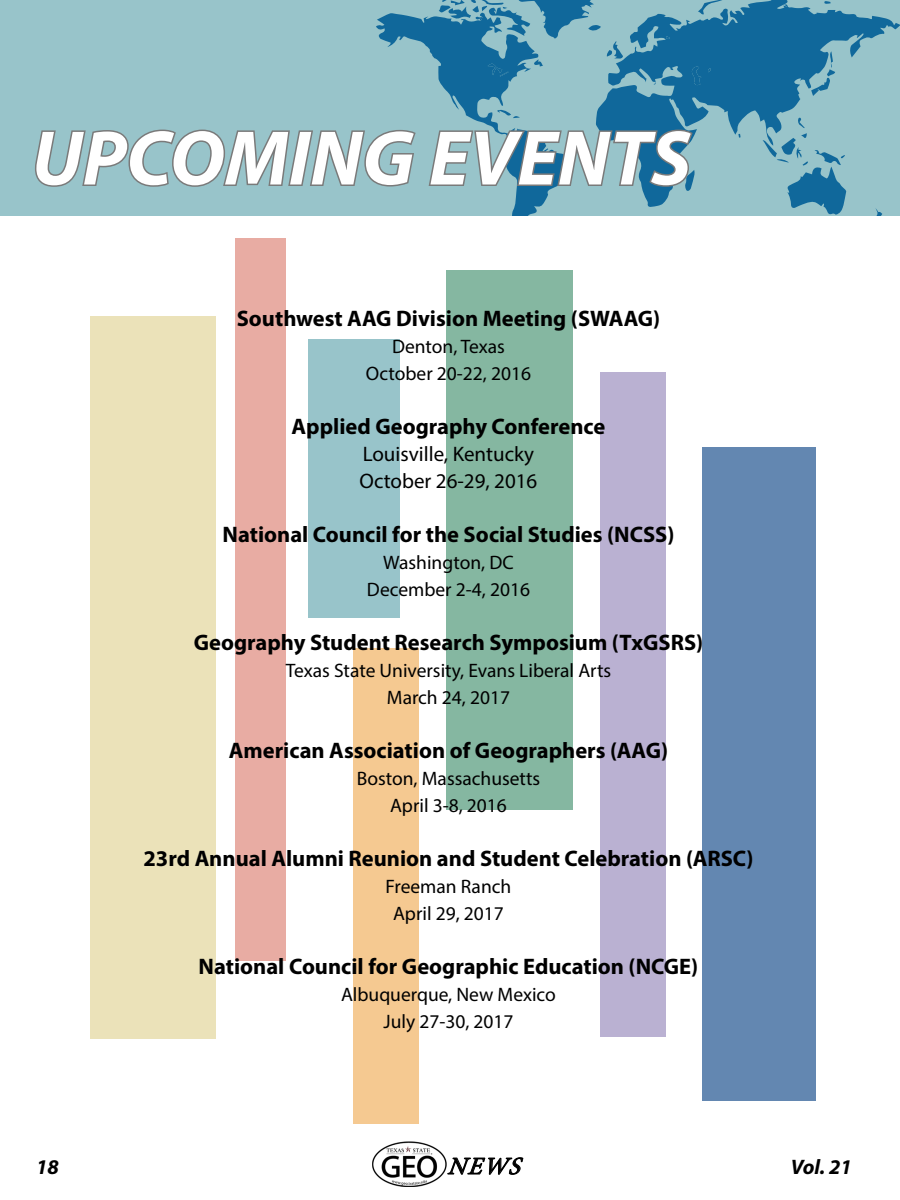
<style>
.page{position:relative;width:900px;height:1200px;background:#fff}
.page>*{position:absolute;margin:0;border:0;box-sizing:border-box;transform-origin:0 0}
.t1{font:italic 700 78px "Myriad Pro";color:#fff}
.t2{font:italic 24.6px "Minion Pro";color:#000}
.t3{font:700 22.5px "Myriad Pro";color:#000}
.t4{font:21px "Myriad Pro";color:#000}
.t5{font:italic 700 21px "Myriad Pro";color:#000}
.t6{font:19.5px "Myriad Pro";color:#000}
</style>
<div class="page">
<img style="left:372px;top:1141px;width:75px;height:46px">
<svg style="left:402px;top:1142px;width:13px;height:14px"></svg>
<svg style="left:447px;top:1157px;width:77px;height:18px"></svg>
<div style="left:0;top:0;width:900px;height:216px;background:#98c4ca"></div>
<svg style="left:722px;top:0;width:178px;height:207px;background:#609eb6"></svg>
<svg style="left:875px;top:208px;width:7px;height:8px"></svg>
<svg style="left:811px;top:51px;width:24px;height:45px"></svg>
<svg style="left:824px;top:1px;width:7px;height:3px"></svg>
<svg style="left:738px;top:134px;width:3px;height:4px"></svg>
<svg style="left:763px;top:118px;width:83px;height:97px;background:#70a9bc"></svg>
<svg style="left:33px;top:0;width:689px;height:216px;background:#7fafbc"></svg>
<div style="left:90px;top:316px;width:126px;height:724px;background:#ebe2b9"></div>
<div style="left:446px;top:271px;width:126px;height:539px;background:#85b7a1"></div>
<div style="left:600px;top:372px;width:65px;height:664px;background:#bab1d2"></div>
<div style="left:354px;top:648px;width:65px;height:476px;background:#f5c991"></div>
<div style="left:308px;top:339px;width:91px;height:279px;background:#98c4ca"></div>
<div style="left:702px;top:447px;width:114px;height:654px;background:#6387b1"></div>
<div style="left:236px;top:238px;width:50px;height:724px;background:#e8aca3"></div>
<p class="t1" style="left:32px;top:108px;width:661px">UPCOMING EVENTS</p>
<p class="t3" style="left:237px;top:304px;width:425px">Southwest AAG Division Meeting (SWAAG)</p>
<p class="t6" style="left:392px;top:334px;width:114px">Denton, Texas</p>
<p class="t6" style="left:366px;top:361px;width:167px">October 20-22, 2016</p>
<p class="t3" style="left:292px;top:412px;width:315px">Applied Geography Conference</p>
<p class="t4" style="left:363px;top:441px;width:173px">Louisville, Kentucky</p>
<p class="t4" style="left:360px;top:468px;width:179px">October 26-29, 2016</p>
<p class="t3" style="left:223px;top:520px;width:453px">National Council for the Social Studies (NCSS)</p>
<p class="t6" style="left:383px;top:550px;width:132px">Washington, DC</p>
<p class="t6" style="left:367px;top:577px;width:165px">December 2-4, 2016</p>
<p class="t3" style="left:194px;top:628px;width:511px">Geography Student Research Symposium (TxGSRS)</p>
<p class="t6" style="left:286px;top:658px;width:327px">Texas State University, Evans Liberal Arts</p>
<p class="t6" style="left:387px;top:685px;width:125px">March 24, 2017</p>
<p class="t3" style="left:229px;top:736px;width:441px">American Association of Geographers (AAG)</p>
<p class="t6" style="left:357px;top:766px;width:185px">Boston, Massachusetts</p>
<p class="t6" style="left:390px;top:793px;width:118px">April 3-8, 2016</p>
<p class="t3" style="left:143px;top:844px;width:612px">23rd Annual Alumni Reunion and Student Celebration (ARSC)</p>
<p class="t6" style="left:386px;top:874px;width:127px">Freeman Ranch</p>
<p class="t6" style="left:393px;top:901px;width:112px">April 29, 2017</p>
<p class="t3" style="left:199px;top:952px;width:501px">National Council for Geographic Education (NCGE)</p>
<p class="t6" style="left:341px;top:982px;width:216px">Albuquerque, New Mexico</p>
<p class="t6" style="left:383px;top:1009px;width:132px">July 27-30, 2017</p>
<p class="t5" style="left:36px;top:1153px;width:24px">18</p>
<p class="t2" style="left:447px;top:1150px;width:86px">NEWS</p>
<p class="t5" style="left:791px;top:1153px;width:63px">Vol. 21</p>
</div>
